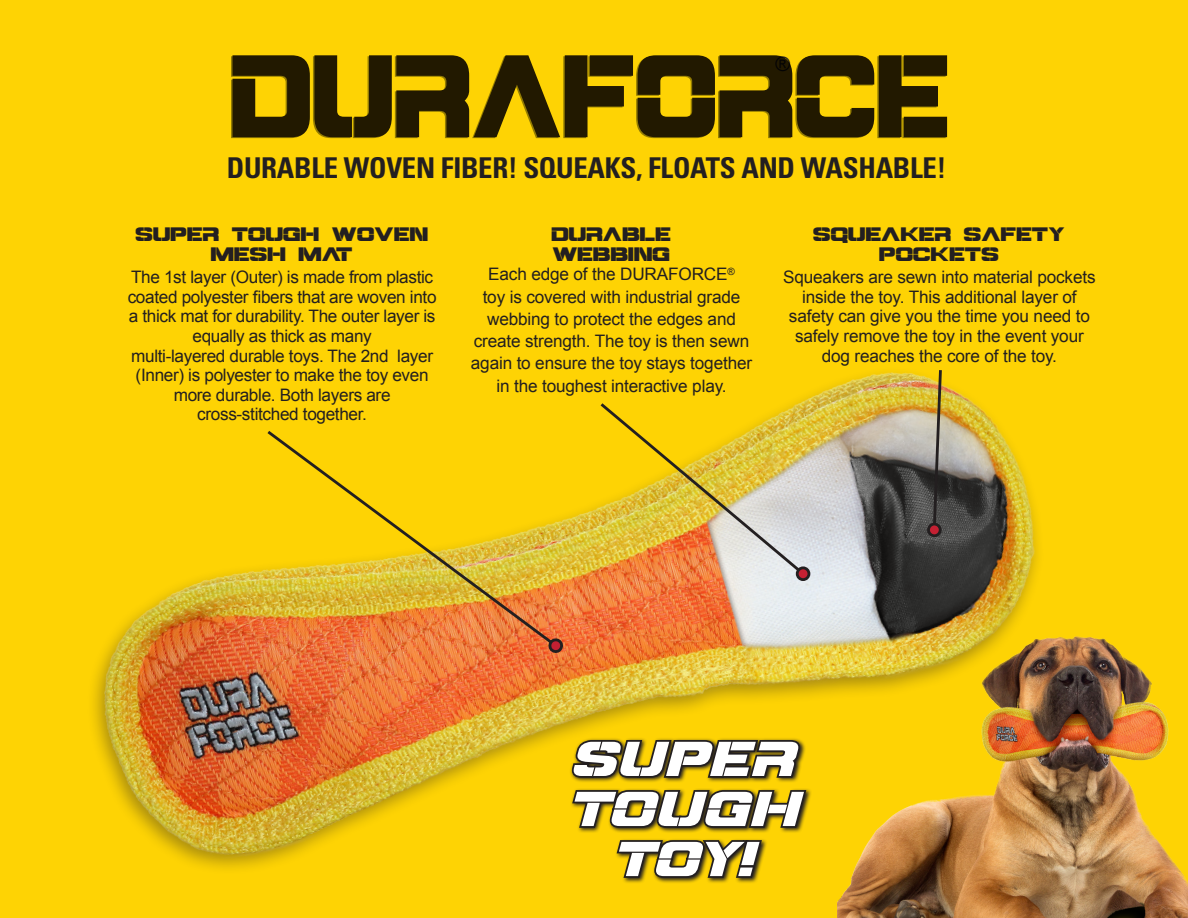
<style>
.page{position:relative;width:1188px;height:918px;background:#fed304}
.page>*{position:absolute;margin:0;border:0;box-sizing:border-box;transform-origin:0 0}
.t1{font:italic 50.1px/50.1px "Steiner";letter-spacing:.055em;color:#fff;text-align:center}
.t2{font:700 condensed 28.65px "Univers LT";letter-spacing:-.01em;color:#231f20}
.t3{font:19.95px/19.6px "Steiner";color:#231f20;text-align:center}
.t4{font:19.95px "Arial";color:#231f20}
.Body_Copy_10{font:17.25px/19.6px "Arial";letter-spacing:-.01em;color:#231f20;text-align:center}
</style>
<div class="page">
<img style="left:93px;top:372px;width:945px;height:535px">
<svg style="left:931px;top:370px;width:12px;height:162px"></svg>
<div style="left:928px;top:524px;width:12px;height:12px;background:#c42032;border-radius:50%"></div>
<div style="left:927px;top:522px;width:15px;height:15px;border:3px solid #231f20;border-radius:50%"></div>
<svg style="left:264px;top:428px;width:296px;height:222px"></svg>
<svg style="left:549px;top:636px;width:17px;height:19px"></svg>
<img style="left:598px;top:400px;width:209px;height:178px">
<div style="left:797px;top:568px;width:12px;height:12px;background:#c42032;border-radius:50%"></div>
<div style="left:796px;top:566px;width:14px;height:15px;border:3px solid #231f20;border-radius:50%"></div>
<img style="left:838px;top:629px;width:350px;height:289px">
<svg style="left:231px;top:55px;width:716px;height:83px"></svg>
<p class="t4" style="left:775px;top:51px;width:16px">®</p>
<p class="t2" style="left:227px;top:151px;width:721px">DURABLE WOVEN FIBER! SQUEAKS, FLOATS AND WASHABLE!</p>
<p class="t3" style="left:136px;top:224px;width:294px">SUPER TOUGH WOVEN<br>MESH MAT</p>
<p class="Body_Copy_10" style="left:128px;top:267px;width:310px">The 1st layer (Outer) is made from plastic coated polyester fibers that are woven into a thick mat for durability. The outer layer is equally as thick as many<br>multi-layered durable toys. The 2nd layer (Inner) is polyester to make the toy even more durable. Both layers are cross-stitched together.</p>
<p class="t3" style="left:552px;top:224px;width:121px;text-align:left">DURABLE<br>WEBBING</p>
<p class="Body_Copy_10" style="left:488px;top:265px;width:248px">Each edge of the DURAFORCE<sup>®</sup></p>
<p class="Body_Copy_10" style="left:483px;top:287px;width:259px">toy is covered with industrial grade</p>
<p class="Body_Copy_10" style="left:487px;top:309px;width:250px">webbing to protect the edges and</p>
<p class="Body_Copy_10" style="left:474px;top:331px;width:277px">create strength. The toy is then sewn</p>
<p class="Body_Copy_10" style="left:471px;top:354px;width:283px">again to ensure the toy stays together</p>
<p class="Body_Copy_10" style="left:496px;top:376px;width:232px">in the toughest interactive play.</p>
<p class="t3" style="left:813px;top:224px;width:253px">SQUEAKER SAFETY<br>POCKETS</p>
<p class="Body_Copy_10" style="left:783px;top:267px;width:314px">Squeakers are sewn into material pockets inside the toy. This additional layer of safety can give you the time you need to safely remove the toy in the event your dog reaches the core of the toy.</p>
<p class="t1" style="left:568px;top:733px;width:231px">SUPER<br>TOUGH<br>TOY!</p>
</div>
